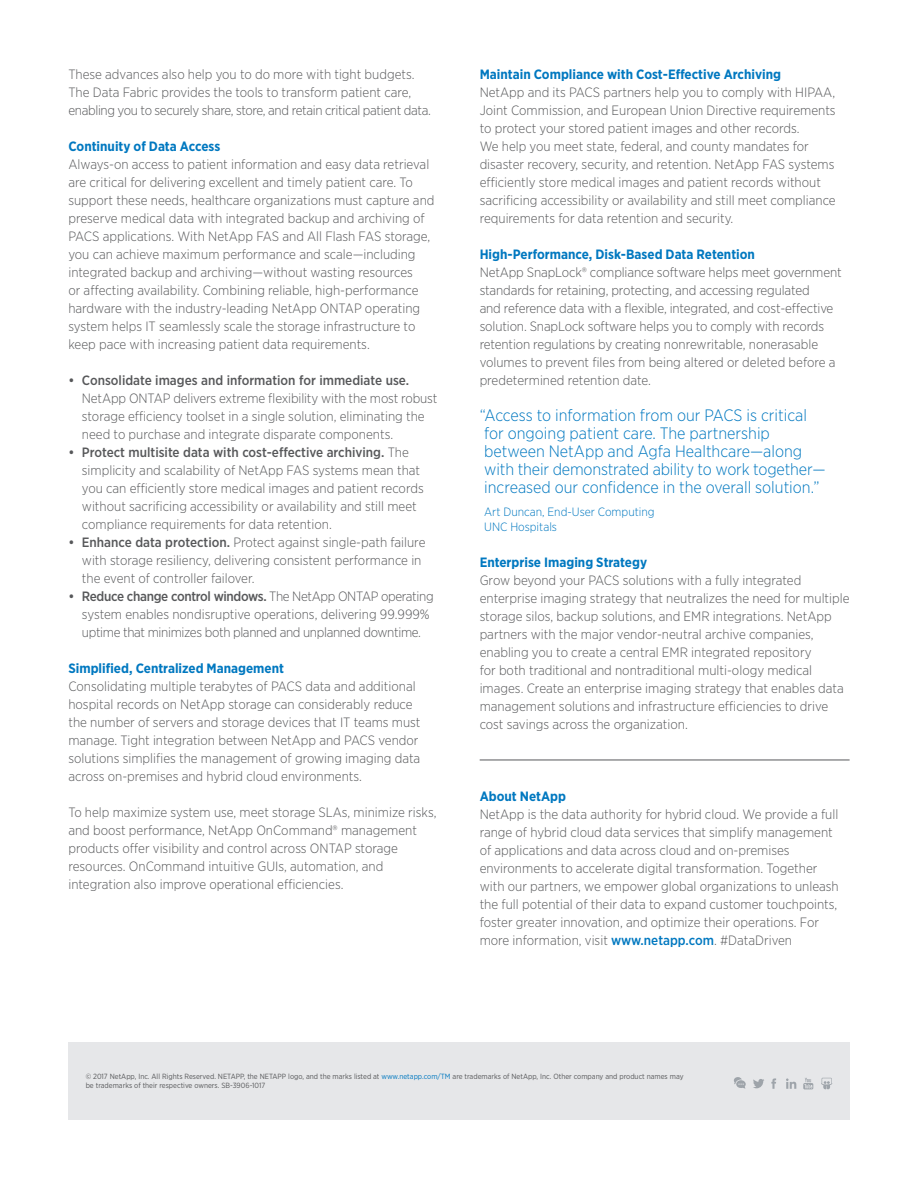
<style>
.page{position:relative;width:918px;height:1188px;background:#fff}
.page>*{position:absolute;margin:0;border:0;box-sizing:border-box;transform-origin:0 0}
.Pull_Quote{font:300 16.5px/18px "Gotham Narrow";color:#0078c0}
.Body{font:300 13.5px/18px "Gotham Narrow";color:#57585a}
.Body_Head_L1{font:700 13.5px "Gotham Narrow";color:#0078c0}
.Body-2{font:300 13.5px/18px "Gotham Narrow";letter-spacing:-.025em;color:#57585a}
.About_NetApp_Head{font:700 13.5px "Gotham Narrow";color:#0078c0}
.Pull_Quote_Attributi{font:300 12px/15px "Gotham Narrow";color:#0078c0}
.Copyright{font:7.5px/9px "Gotham Narrow";color:#57585a}
.s1{font-weight:500}
.s2{font-weight:500;color:#0078c0}
.s3{color:#0078c0}
</style>
<div class="page">
<div style="left:68px;top:1042px;width:782px;height:78px;background:#e6e7e9"></div>
<svg style="left:803px;top:1078px;width:10px;height:11px"></svg>
<svg style="left:771px;top:1078px;width:5px;height:11px"></svg>
<svg style="left:786px;top:1078px;width:10px;height:11px"></svg>
<svg style="left:753px;top:1079px;width:11px;height:9px"></svg>
<svg style="left:821px;top:1078px;width:12px;height:12px"></svg>
<svg style="left:734px;top:1077px;width:12px;height:12px"></svg>
<hr style="left:480px;top:760px;width:370px;height:1px;background:#57585a">
<p class="Body" style="left:68px;top:65px;width:364px">These advances also help you to do more with tight budgets.<br>The Data Fabric provides the tools to transform patient care, enabling you to securely share, store, and retain critical patient data.</p>
<p class="Body_Head_L1" style="left:68px;top:138px;width:153px">Continuity of Data Access</p>
<p class="Body" style="left:68px;top:155px;width:368px">Always-on access to patient information and easy data retrieval are critical for delivering excellent and timely patient care. To support these needs, healthcare organizations must capture and preserve medical data with integrated backup and archiving of PACS applications. With NetApp FAS and All Flash FAS storage, you can achieve maximum performance and scale—including integrated backup and archiving—without wasting resources<br>or affecting availability. Combining reliable, high-performance hardware with the industry-leading NetApp ONTAP operating system helps IT seamlessly scale the storage infrastructure to keep pace with increasing patient data requirements.</p>
<p class="Body" style="left:82px;top:371px;width:357px;text-indent:-14px"><span class="s1">• Consolidate images and information for immediate use.<br></span>NetApp ONTAP delivers extreme flexibility with the most robust storage efficiency toolset in a single solution, eliminating the need to purchase and integrate disparate components.</p>
<p class="Body" style="left:82px;top:443px;width:343px;text-indent:-14px"><span class="s1">• Protect multisite data with cost-effective archiving.</span> The simplicity and scalability of NetApp FAS systems mean that you can efficiently store medical images and patient records without sacrificing accessibility or availability and still meet compliance requirements for data retention.</p>
<p class="Body" style="left:82px;top:533px;width:345px;text-indent:-14px"><span class="s1">• Enhance data protection.</span> Protect against single-path failure with storage resiliency, delivering consistent performance in the event of controller failover.</p>
<p class="Body-2" style="left:82px;top:587px;width:353px;text-indent:-14px"><span class="s1">• Reduce change control windows.</span> The NetApp ONTAP operating system enables nondisruptive operations, delivering 99.999% uptime that minimizes both planned and unplanned downtime.</p>
<p class="Body_Head_L1" style="left:68px;top:660px;width:217px">Simplified, Centralized Management</p>
<p class="Body" style="left:68px;top:677px;width:354px">Consolidating multiple terabytes of PACS data and additional hospital records on NetApp storage can considerably reduce the number of servers and storage devices that IT teams must manage. Tight integration between NetApp and PACS vendor solutions simplifies the management of growing imaging data across on-premises and hybrid cloud environments.</p>
<p class="Body" style="left:68px;top:803px;width:370px">To help maximize system use, meet storage SLAs, minimize risks, and boost performance, NetApp OnCommand® management products offer visibility and control across ONTAP storage resources. OnCommand intuitive GUIs, automation, and integration also improve operational efficiencies.</p>
<p class="Body_Head_L1" style="left:480px;top:66px;width:303px">Maintain Compliance with Cost-Effective Archiving</p>
<p class="Body" style="left:480px;top:83px;width:358px">NetApp and its PACS partners help you to comply with HIPAA, Joint Commission, and European Union Directive requirements to protect your stored patient images and other records.<br>We help you meet state, federal, and county mandates for disaster recovery, security, and retention. NetApp FAS systems efficiently store medical images and patient records without sacrificing accessibility or availability and still meet compliance requirements for data retention and security.</p>
<p class="Body_Head_L1" style="left:480px;top:246px;width:277px">High-Performance, Disk-Based Data Retention</p>
<p class="Body" style="left:480px;top:263px;width:364px">NetApp SnapLock® compliance software helps meet government standards for retaining, protecting, and accessing regulated<br>and reference data with a flexible, integrated, and cost-effective solution. SnapLock software helps you to comply with records retention regulations by creating nonrewritable, nonerasable volumes to prevent files from being altered or deleted before a predetermined retention date.</p>
<p class="Pull_Quote" style="left:480px;top:406px;width:347px">“Access to information from our PACS is critical for ongoing patient care. The partnership between NetApp and Agfa Healthcare—along with their demonstrated ability to work together— increased our confidence in the overall solution.”</p>
<p class="Pull_Quote_Attributi" style="left:484px;top:504px;width:172px">Art Duncan, End-User Computing<br>UNC Hospitals</p>
<p class="Body_Head_L1" style="left:480px;top:553px;width:169px">Enterprise Imaging Strategy</p>
<p class="Body" style="left:480px;top:571px;width:371px">Grow beyond your PACS solutions with a fully integrated enterprise imaging strategy that neutralizes the need for multiple storage silos, backup solutions, and EMR integrations. NetApp partners with the major vendor-neutral archive companies, enabling you to create a central EMR integrated repository<br>for both traditional and nontraditional multi-ology medical images. Create an enterprise imaging strategy that enables data management solutions and infrastructure efficiencies to drive cost savings across the organization.</p>
<p class="About_NetApp_Head" style="left:480px;top:787px;width:88px">About NetApp</p>
<p class="Body" style="left:480px;top:805px;width:361px">NetApp is the data authority for hybrid cloud. We provide a full range of hybrid cloud data services that simplify management of applications and data across cloud and on-premises environments to accelerate digital transformation. Together with our partners, we empower global organizations to unleash the full potential of their data to expand customer touchpoints, foster greater innovation, and optimize their operations. For more information, visit <span class="s2">www.netapp.com</span>. #DataDriven</p>
<p class="Copyright" style="left:86px;top:1072px;width:599px">© 2017 NetApp, Inc. All Rights Reserved. NETAPP, the NETAPP logo, and the marks listed at <span class="s3">www.netapp.com/TM</span> are trademarks of NetApp, Inc. Other company and product names may be trademarks of their respective owners. SB-3906-1017</p>
</div>
